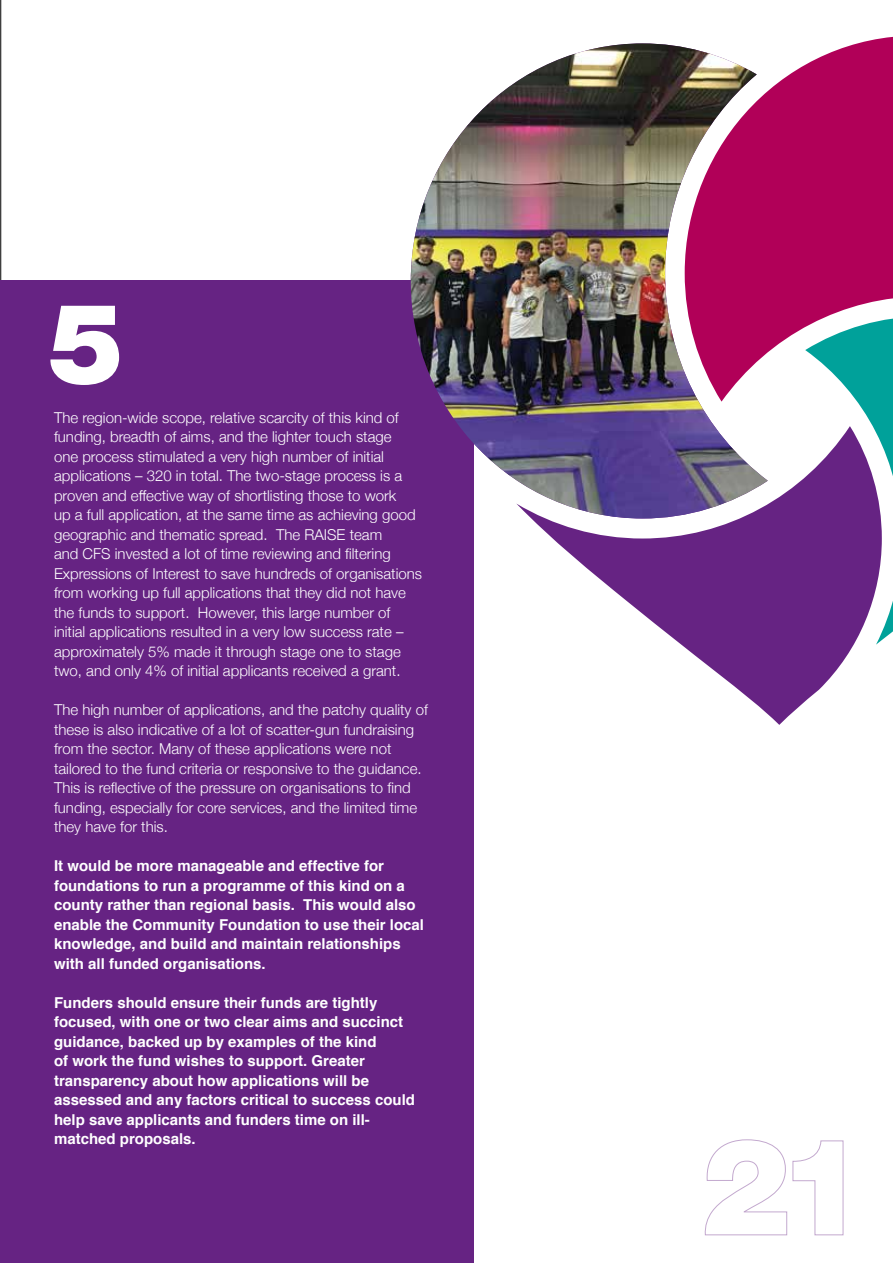
<style>
.page{position:relative;width:893px;height:1263px;background:#fff}
.page>*{position:absolute;margin:0;border:0;box-sizing:border-box;transform-origin:0 0}
.t1{font:900 112.5px "Helvetica Neue";color:#fff}
.t2{font:300 15px/19.5px "Helvetica Neue";color:#fff}
.t3{font:700 15px/19.5px "Helvetica";color:#fff}
</style>
<div class="page">
<hr style="left:0;top:0;width:1px;height:1263px;background:#000">
<div style="left:0;top:281px;width:473px;height:982px;background:#662383"></div>
<img style="left:411px;top:43px;width:304px;height:475px">
<svg style="left:685px;top:36px;width:208px;height:366px;fill:#b10058"></svg>
<svg style="left:516px;top:426px;width:338px;height:299px"></svg>
<svg style="left:805px;top:316px;width:88px;height:329px"></svg>
<svg style="left:704px;top:1139px;width:140px;height:97px"></svg>
<h1 class="t1" style="left:49px;top:277px;width:77px">5</h1>
<p class="t2" style="left:54px;top:407px;width:370px">The region-wide scope, relative scarcity of this kind of funding, breadth of aims, and the lighter touch stage<br>one process stimulated a very high number of initial applications – 320 in total. The two-stage process is a proven and effective way of shortlisting those to work<br>up a full application, at the same time as achieving good geographic and thematic spread. The RAISE team<br>and CFS invested a lot of time reviewing and filtering Expressions of Interest to save hundreds of organisations from working up full applications that they did not have the funds to support. However, this large number of initial applications resulted in a very low success rate – approximately 5% made it through stage one to stage two, and only 4% of initial applicants received a grant.</p>
<p class="t2" style="left:54px;top:699px;width:375px">The high number of applications, and the patchy quality of these is also indicative of a lot of scatter-gun fundraising from the sector. Many of these applications were not tailored to the fund criteria or responsive to the guidance.<br>This is reflective of the pressure on organisations to find funding, especially for core services, and the limited time they have for this.</p>
<p class="t3" style="left:54px;top:856px;width:372px">It would be more manageable and effective for foundations to run a programme of this kind on a county rather than regional basis. This would also enable the Community Foundation to use their local knowledge, and build and maintain relationships with all funded organisations.</p>
<p class="t3" style="left:54px;top:993px;width:362px">Funders should ensure their funds are tightly focused, with one or two clear aims and succinct guidance, backed up by examples of the kind<br>of work the fund wishes to support. Greater transparency about how applications will be assessed and any factors critical to success could help save applicants and funders time on ill&shy;matched proposals.</p>
</div>
